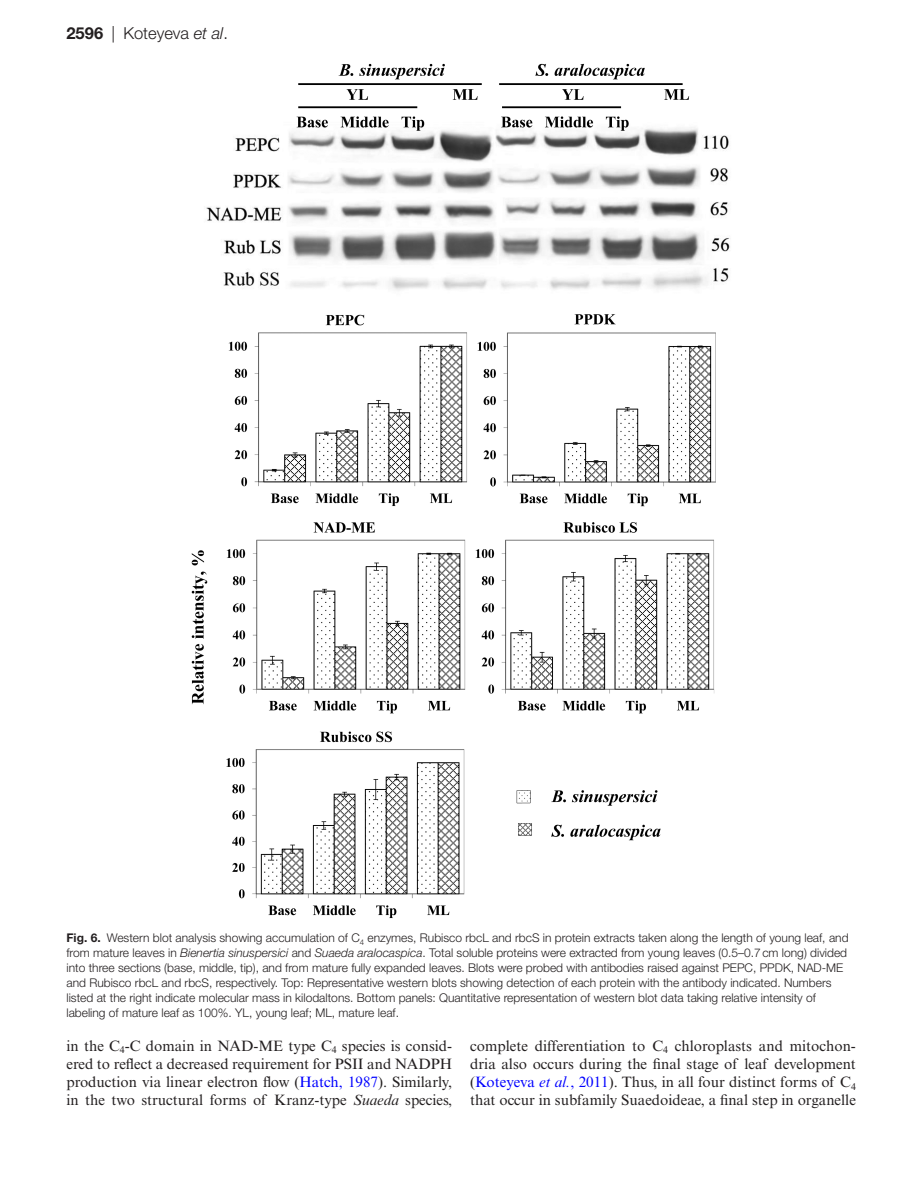
<style>
.page{position:relative;width:919px;height:1187px;background:#fff}
.page>*{position:absolute;margin:0;border:0;box-sizing:border-box;transform-origin:0 0}
.t1{font:300 16.5px "Helvetica Neue LT Std";color:#231f20}
.t2{font:15px/18px "Times New Roman MT Std";color:#231f20;text-align:justify}
.t3{font:300 12px/15px "Helvetica Neue LT Std";color:#231f20}
.s1{font-weight:700}
.s2{font-style:italic}
.s3{color:#00f}
.s4{font-style:italic;color:#00f}
</style>
<div class="page">
<img style="left:191px;top:63px;width:539px;height:855px">
<h1 class="t1" style="left:66px;top:23px;width:163px"><span class="s1">2596</span> | Koteyeva <span class="s2">et al</span>.</h1>
<p class="t3" style="left:66px;top:930px;width:783px"><span class="s1">Fig. 6.</span> Western blot analysis showing accumulation of C<sub>4</sub> enzymes, Rubisco rbcL and rbcS in protein extracts taken along the length of young leaf, and from mature leaves in <span class="s2">Bienertia sinuspersici</span> and <span class="s2">Suaeda aralocaspica</span>. Total soluble proteins were extracted from young leaves (0.5–0.7cm long) divided into three sections (base, middle, tip), and from mature fully expanded leaves. Blots were probed with antibodies raised against PEPC, PPDK, NAD-ME and Rubisco rbcL and rbcS, respectively. Top: Representative western blots showing detection of each protein with the antibody indicated. Numbers listed at the right indicate molecular mass in kilodaltons. Bottom panels: Quantitative representation of western blot data taking relative intensity of labeling of mature leaf as 100%. YL, young leaf; ML, mature leaf.</p>
<p class="t2" style="left:66px;top:1036px;width:387px">in the C<sub>4</sub>-C domain in NAD-ME type C<sub>4</sub> species is consid&shy;ered to reflect a decreased requirement for PSII and NADPH production via linear electron flow (<span class="s3">Hatch, 1987</span>). Similarly, in the two structural forms of Kranz-type <span class="s2">Suaeda</span> species,</p>
<p class="t2" style="left:470px;top:1036px;width:387px">complete differentiation to C<sub>4</sub> chloroplasts and mitochon&shy;dria also occurs during the final stage of leaf development (<span class="s3">Koteyeva</span> <span class="s4">et al.</span><span class="s3">, 2011</span>). Thus, in all four distinct forms of C<sub>4 </sub>that occur in subfamily Suaedoideae, a final step in organelle</p>
</div>
